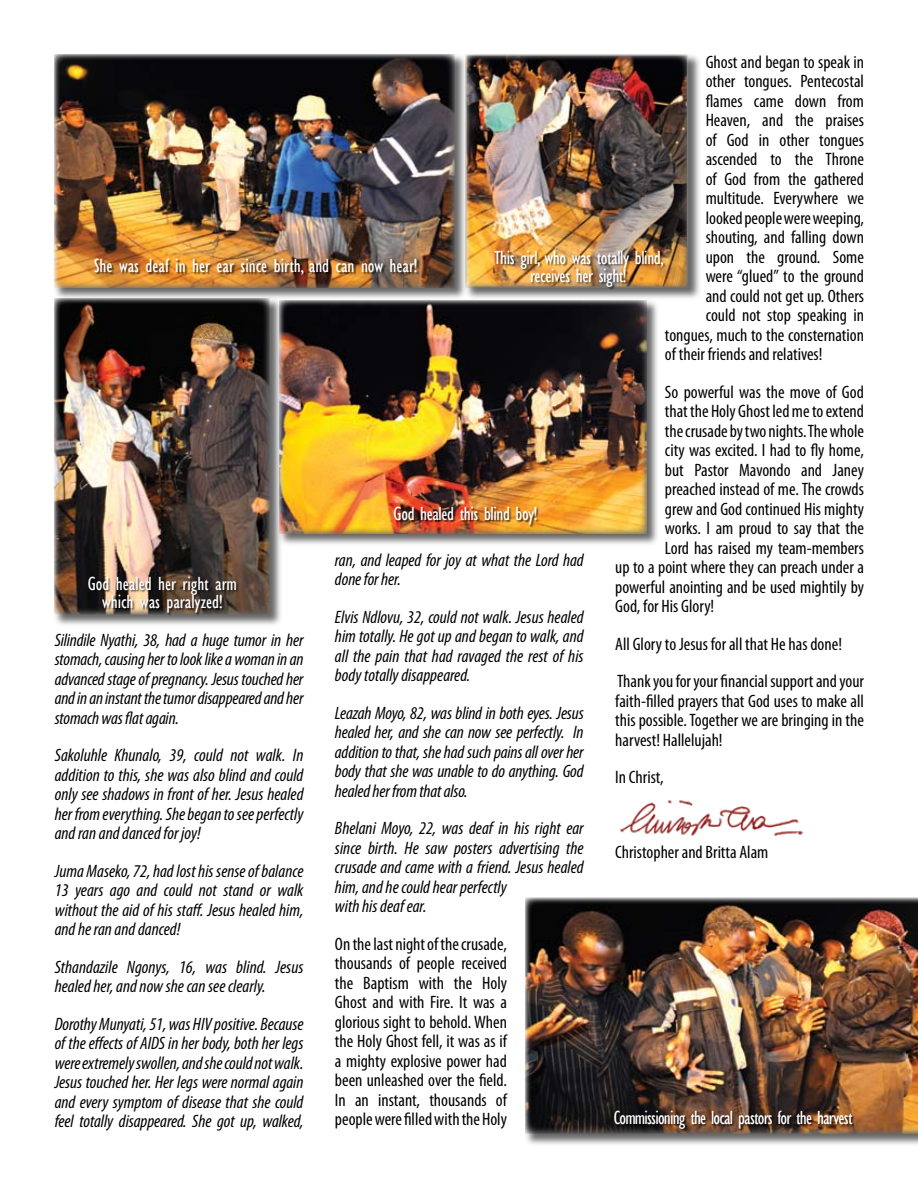
<style>
.page{position:relative;width:918px;height:1188px;background:#fff}
.page>*{position:absolute;margin:0;border:0;box-sizing:border-box;transform-origin:0 0}
.t1{font:condensed 19.5px/18px "Gill Sans";color:#fff;text-align:center}
.t2{font:condensed 19.5px/18px "Gill Sans";letter-spacing:-.02em;color:#fff;text-align:center}
.t3{font:condensed 19.5px "Gill Sans";letter-spacing:-.04em;color:#fff}
.t4{font:italic condensed 18px/19.5px "Myriad Pro";color:#000;text-align:justify}
.t5{font:condensed 18px/19.5px "Myriad Pro";color:#000;text-align:justify}
</style>
<div class="page">
<div style="left:278px;top:298px;width:383px;height:250px;background:#000;opacity:.6"></div>
<img style="left:284px;top:302px;width:363px;height:232px">
<div style="left:394px;top:507px;width:146px;height:22px;background:#000;opacity:.75"></div>
<div style="left:464px;top:52px;width:238px;height:250px;background:#000;opacity:.6"></div>
<img style="left:468px;top:57px;width:217px;height:228px">
<div style="left:465px;top:54px;width:223px;height:234px;border:2px solid #998b7d"></div>
<div style="left:494px;top:251px;width:173px;height:40px;background:#000;opacity:.59"></div>
<div style="left:524px;top:896px;width:394px;height:252px;background:#000;opacity:.6"></div>
<img style="left:525px;top:898px;width:393px;height:236px">
<div style="left:613px;top:1110px;width:243px;height:22px;background:#000;opacity:.75"></div>
<div style="left:52px;top:297px;width:232px;height:330px;background:#000;opacity:.6"></div>
<img style="left:54px;top:302px;width:216px;height:312px">
<div style="left:88px;top:577px;width:152px;height:40px;background:#000;opacity:.75"></div>
<div style="left:52px;top:52px;width:416px;height:250px;background:#000;opacity:.6"></div>
<img style="left:54px;top:54px;width:400px;height:234px">
<div style="left:94px;top:259px;width:326px;height:19px;background:#000;opacity:.75"></div>
<img style="left:620px;top:800px;width:183px;height:36px">
<p class="t5" style="left:706px;top:52px;width:160px">Ghost and began to speak in</p>
<p class="t5" style="left:706px;top:71px;width:160px">other tongues. Pentecostal</p>
<p class="t5" style="left:706px;top:91px;width:160px">flames came down from</p>
<p class="t5" style="left:706px;top:110px;width:160px">Heaven, and the praises</p>
<p class="t5" style="left:706px;top:130px;width:160px">of God in other tongues</p>
<p class="t5" style="left:706px;top:149px;width:160px">ascended to the Throne</p>
<p class="t5" style="left:706px;top:169px;width:160px">of God from the gathered</p>
<p class="t5" style="left:706px;top:188px;width:160px">multitude. Everywhere we</p>
<p class="t5" style="left:706px;top:208px;width:160px">looked people were weeping,</p>
<p class="t5" style="left:706px;top:227px;width:160px">shouting, and falling down</p>
<p class="t5" style="left:706px;top:247px;width:160px">upon the ground. Some</p>
<p class="t5" style="left:706px;top:266px;width:160px">were “glued” to the ground</p>
<p class="t5" style="left:706px;top:286px;width:160px">and could not get up. Others</p>
<p class="t5" style="left:706px;top:305px;width:160px">could not stop speaking in</p>
<p class="t5" style="left:665px;top:325px;width:201px">tongues, much to the consternation</p>
<p class="t5" style="left:665px;top:344px;width:159px">of their friends and relatives!</p>
<p class="t5" style="left:665px;top:382px;width:200px">So powerful was the move of God</p>
<p class="t5" style="left:665px;top:401px;width:201px">that the Holy Ghost led me to extend</p>
<p class="t5" style="left:665px;top:421px;width:201px">the crusade by two nights. The whole</p>
<p class="t5" style="left:665px;top:440px;width:200px">city was excited. I had to fly home,</p>
<p class="t5" style="left:665px;top:460px;width:201px">but Pastor Mavondo and Janey</p>
<p class="t5" style="left:665px;top:479px;width:200px">preached instead of me. The crowds</p>
<p class="t5" style="left:665px;top:499px;width:201px">grew and God continued His mighty</p>
<p class="t5" style="left:665px;top:518px;width:201px">works. I am proud to say that the</p>
<p class="t5" style="left:665px;top:538px;width:200px">Lord has raised my team-members</p>
<p class="t5" style="left:615px;top:557px;width:250px">up to a point where they can preach under a</p>
<p class="t5" style="left:615px;top:577px;width:250px">powerful anointing and be used mightily by</p>
<p class="t5" style="left:615px;top:596px;width:101px">God, for His Glory!</p>
<p class="t5" style="left:615px;top:625px;width:250px;line-height:37.5px">All Glory to Jesus for all that He has done!<br>Thank you for your financial support and your</p>
<p class="t5" style="left:615px;top:691px;width:250px">faith-filled prayers that God uses to make all this possible. Together we are bringing in the harvest! Hallelujah!</p>
<p class="t5" style="left:615px;top:767px;width:50px">In Christ,</p>
<p class="t2" style="left:495px;top:249px;width:171px">This girl, who was totally blind, receives her sight!</p>
<p class="t1" style="left:94px;top:257px;width:325px">She was deaf in her ear since birth, and can now hear!</p>
<p class="t2" style="left:394px;top:505px;width:145px">God healed this blind boy!</p>
<p class="t4" style="left:335px;top:550px;width:250px">ran, and leaped for joy at what the Lord had done for her.</p>
<p class="t4" style="left:335px;top:607px;width:250px">Elvis Ndlovu, 32, could not walk. Jesus healed him totally. He got up and began to walk, and all the pain that had ravaged the rest of his body totally disappeared.</p>
<p class="t4" style="left:335px;top:703px;width:250px">Leazah Moyo, 82, was blind in both eyes. Jesus healed her, and she can now see perfectly. In addition to that, she had such pains all over her body that she was unable to do anything. God healed her from that also.</p>
<p class="t4" style="left:335px;top:818px;width:250px;text-align:left">Bhelani Moyo, 22, was deaf in his right ear since birth. He saw posters advertising the crusade and came with a friend. Jesus healed him, and he could hear perfectly<br>with his deaf ear.</p>
<p class="t5" style="left:335px;top:934px;width:174px">On the last night of the crusade, thousands of people received the Baptism with the Holy Ghost and with Fire. It was a glorious sight to behold. When the Holy Ghost fell, it was as if a mighty explosive power had been unleashed over the field.<br>In an instant, thousands of people were filled with the Holy</p>
<p class="t1" style="left:88px;top:575px;width:151px">God healed her right arm which was paralyzed!</p>
<p class="t4" style="left:55px;top:630px;width:250px">Silindile Nyathi, 38, had a huge tumor in her stomach, causing her to look like a woman in an advanced stage of pregnancy. Jesus touched her and in an instant the tumor disappeared and her stomach was flat again.</p>
<p class="t4" style="left:55px;top:745px;width:250px">Sakoluhle Khunalo, 39, could not walk. In addition to this, she was also blind and could only see shadows in front of her. Jesus healed her from everything. She began to see perfectly and ran and danced for joy!</p>
<p class="t4" style="left:55px;top:861px;width:250px">Juma Maseko, 72, had lost his sense of balance 13 years ago and could not stand or walk without the aid of his staff. Jesus healed him, and he ran and danced!</p>
<p class="t4" style="left:55px;top:957px;width:250px">Sthandazile Ngonys, 16, was blind. Jesus healed her, and now she can see clearly.</p>
<p class="t4" style="left:55px;top:1014px;width:250px">Dorothy Munyati, 51, was HIV positive. Because of the effects of AIDS in her body, both her legs were extremely swollen, and she could not walk.<br>Jesus touched her. Her legs were normal again and every symptom of disease that she could feel totally disappeared. She got up, walked,</p>
<p class="t5" style="left:615px;top:842px;width:155px">Christopher and Britta Alam</p>
<p class="t3" style="left:614px;top:1106px;width:240px">Commissioning the local pastors for the harvest</p>
</div>
